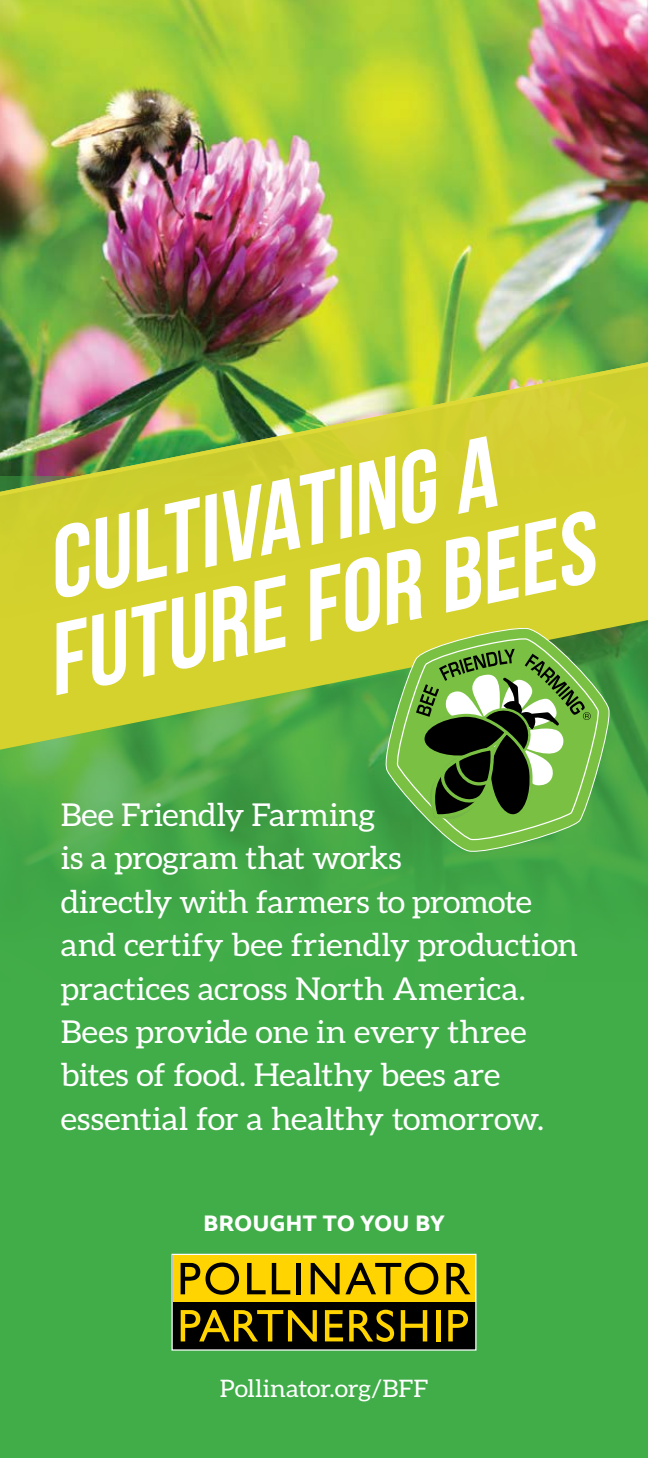
<style>
.page{position:relative;width:648px;height:1458px;background:#fff}
.page>*{position:absolute;margin:0;border:0;box-sizing:border-box;transform-origin:0 0}
.t1{font:italic 700 100.35px/94px "Bebas Neue";color:#fff;scale:1.04 1}
.t2{font:31.5px/43.4px "Aleo";letter-spacing:-.005em;color:#fff;scale:1.04 1}
.t3{font:24.07px "Aleo";letter-spacing:-.005em;color:#fff;scale:1.04 1}
.t4{font:800 22.5px "Catamaran";letter-spacing:.01em;color:#fff;scale:1.04 1}
</style>
<div class="page">
<img style="left:0;top:0;width:648px;height:358px">
<div style="left:0;top:476px;width:648px;height:982px;background:#41ad49"></div>
<img style="left:0;top:362px;width:648px;height:391px">
<svg style="left:386px;top:628px;width:223px;height:224px"></svg>
<svg style="left:396px;top:638px;width:203px;height:203px"></svg>
<svg style="left:416px;top:649px;width:175px;height:172px"></svg>
<svg style="left:171px;top:1253px;width:306px;height:98px"></svg>
<p class="t1" style="left:16px;top:523px;width:538px;rotate:-12deg">CULTIVATING A<br>FUTURE FOR BEES</p>
<p class="t2" style="left:61px;top:793px;width:499px">Bee Friendly Farming<br>is a program that works<br>directly with farmers to promote and certify bee friendly production practices across North America.<br>Bees provide one in every three bites of food. Healthy bees are essential for a healthy tomorrow.</p>
<p class="t4" style="left:203px;top:1210px;width:234px">BROUGHT TO YOU BY</p>
<p class="t3" style="left:220px;top:1375px;width:202px">Pollinator.org/BFF</p>
</div>
